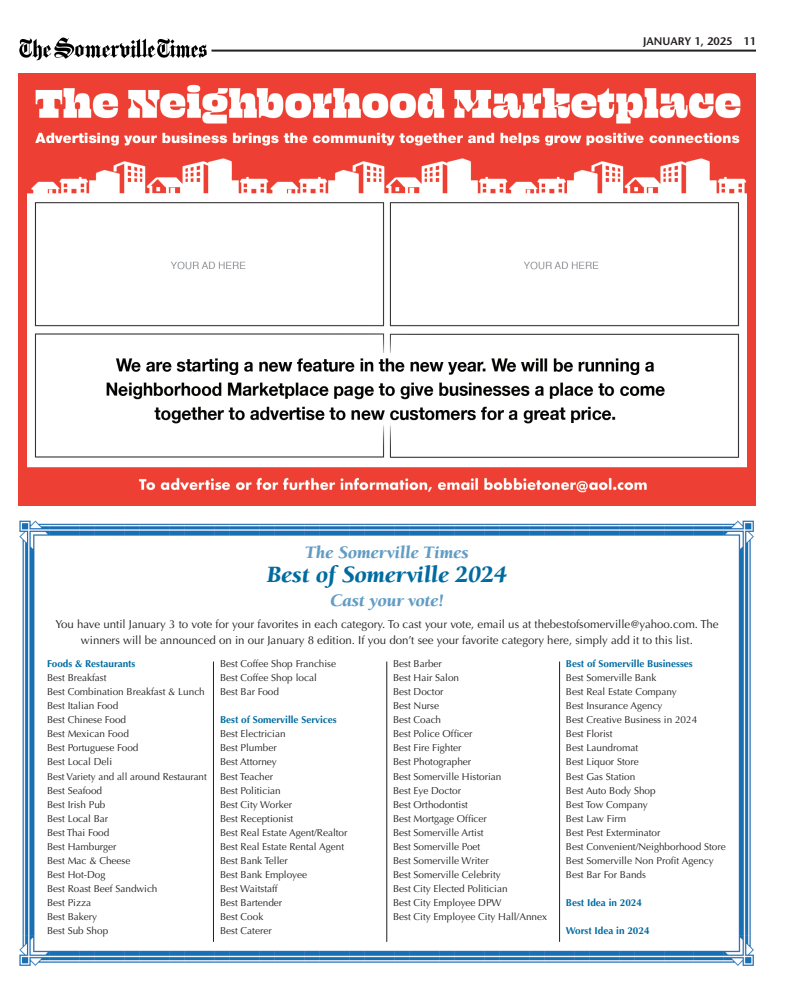
<style>
.page{position:relative;width:792px;height:1008px;background:#fff}
.page>*{position:absolute;margin:0;border:0;box-sizing:border-box;transform-origin:0 0}
.Listings_Venue{font:italic 900 24px "Berkeley Std";color:#006ba1}
.Listings_Venue-2{font:italic 900 18px "Berkeley Std";color:#639cc4}
.Listings_Venue-3{font:11.5px/16px "Optima LT Std";color:#231f20;text-align:center}
.Folio{font:600 11px "Stone Sans Std";color:#231f20}
.Listings_Venue-4{font:10px "Optima LT Std";color:#231f20}
.Listings_Venue-5{font:700 10px "Optima LT Std";color:#006ba1}
.s1{color:#fff}
</style>
<div class="page">
<hr style="left:212px;top:50px;width:544px;height:2px;background:#231f20">
<img style="left:19px;top:37px;width:188px;height:24px">
<img style="left:19px;top:520px;width:735px;height:446px">
<hr style="left:213px;top:662px;width:1px;height:280px;background:#231f20">
<hr style="left:386px;top:662px;width:1px;height:280px;background:#231f20">
<hr style="left:559px;top:662px;width:1px;height:280px;background:#231f20">
<img style="left:18px;top:74px;width:738px;height:432px">
<p class="Folio" style="left:643px;top:34px;width:114px">JANUARY 1, 2025<span class="s1">••</span>11</p>
<p class="Listings_Venue-2" style="left:305px;top:543px;width:165px">The Somerville Times</p>
<p class="Listings_Venue" style="left:267px;top:562px;width:242px">Best of Somerville 2024</p>
<p class="Listings_Venue-2" style="left:330px;top:591px;width:115px">Cast your vote!</p>
<p class="Listings_Venue-3" style="left:56px;top:617px;width:664px">You have until January 3 to vote for your favorites in each category. To cast your vote, email us at thebestofsomerville@yahoo.com. The winners will be announced on in our January 8 edition. If you don’t see your favorite category here, simply add it to this list.</p>
<p class="Listings_Venue-5" style="left:47px;top:658px;width:90px">Foods &amp; Restaurants</p>
<p class="Listings_Venue-4" style="left:47px;top:672px;width:61px">Best Breakfast</p>
<p class="Listings_Venue-4" style="left:47px;top:686px;width:159px">Best Combination Breakfast &amp; Lunch</p>
<p class="Listings_Venue-4" style="left:47px;top:700px;width:73px">Best Italian Food</p>
<p class="Listings_Venue-4" style="left:47px;top:714px;width:81px">Best Chinese Food</p>
<p class="Listings_Venue-4" style="left:47px;top:728px;width:83px">Best Mexican Food</p>
<p class="Listings_Venue-4" style="left:47px;top:742px;width:93px">Best Portuguese Food</p>
<p class="Listings_Venue-4" style="left:47px;top:756px;width:67px">Best Local Deli</p>
<p class="Listings_Venue-4" style="left:47px;top:770px;width:161px">Best Variety and all around Restaurant</p>
<p class="Listings_Venue-4" style="left:47px;top:784px;width:57px">Best Seafood</p>
<p class="Listings_Venue-4" style="left:47px;top:798px;width:60px">Best Irish Pub</p>
<p class="Listings_Venue-4" style="left:47px;top:813px;width:63px">Best Local Bar</p>
<p class="Listings_Venue-4" style="left:47px;top:827px;width:64px">Best Thai Food</p>
<p class="Listings_Venue-4" style="left:47px;top:841px;width:71px">Best Hamburger</p>
<p class="Listings_Venue-4" style="left:47px;top:855px;width:85px">Best Mac &amp; Cheese</p>
<p class="Listings_Venue-4" style="left:47px;top:869px;width:60px">Best Hot-Dog</p>
<p class="Listings_Venue-4" style="left:47px;top:883px;width:112px">Best Roast Beef Sandwich</p>
<p class="Listings_Venue-4" style="left:47px;top:897px;width:45px">Best Pizza</p>
<p class="Listings_Venue-4" style="left:47px;top:911px;width:52px">Best Bakery</p>
<p class="Listings_Venue-4" style="left:47px;top:925px;width:63px">Best Sub Shop</p>
<p class="Listings_Venue-4" style="left:220px;top:658px;width:118px">Best Coffee Shop Franchise</p>
<p class="Listings_Venue-4" style="left:220px;top:672px;width:98px">Best Coffee Shop local</p>
<p class="Listings_Venue-4" style="left:220px;top:686px;width:61px">Best Bar Food</p>
<p class="Listings_Venue-5" style="left:220px;top:714px;width:118px">Best of Somerville Services</p>
<p class="Listings_Venue-4" style="left:220px;top:728px;width:67px">Best Electrician</p>
<p class="Listings_Venue-4" style="left:220px;top:742px;width:58px">Best Plumber</p>
<p class="Listings_Venue-4" style="left:220px;top:756px;width:58px">Best Attorney</p>
<p class="Listings_Venue-4" style="left:220px;top:770px;width:55px">Best Teacher</p>
<p class="Listings_Venue-4" style="left:220px;top:784px;width:62px">Best Politician</p>
<p class="Listings_Venue-4" style="left:220px;top:798px;width:74px">Best City Worker</p>
<p class="Listings_Venue-4" style="left:220px;top:813px;width:75px">Best Receptionist</p>
<p class="Listings_Venue-4" style="left:220px;top:827px;width:129px">Best Real Estate Agent/Realtor</p>
<p class="Listings_Venue-4" style="left:220px;top:841px;width:126px">Best Real Estate Rental Agent</p>
<p class="Listings_Venue-4" style="left:220px;top:855px;width:69px">Best Bank Teller</p>
<p class="Listings_Venue-4" style="left:220px;top:869px;width:88px">Best Bank Employee</p>
<p class="Listings_Venue-4" style="left:220px;top:883px;width:59px">Best Waitstaff</p>
<p class="Listings_Venue-4" style="left:220px;top:897px;width:64px">Best Bartender</p>
<p class="Listings_Venue-4" style="left:220px;top:911px;width:45px">Best Cook</p>
<p class="Listings_Venue-4" style="left:220px;top:925px;width:53px">Best Caterer</p>
<p class="Listings_Venue-5" style="left:566px;top:658px;width:128px">Best of Somerville Businesses</p>
<p class="Listings_Venue-4" style="left:566px;top:672px;width:92px">Best Somerville Bank</p>
<p class="Listings_Venue-4" style="left:566px;top:686px;width:112px">Best Real Estate Company</p>
<p class="Listings_Venue-4" style="left:566px;top:700px;width:98px">Best Insurance Agency</p>
<p class="Listings_Venue-4" style="left:566px;top:714px;width:133px">Best Creative Business in 2024</p>
<p class="Listings_Venue-4" style="left:566px;top:728px;width:48px">Best Florist</p>
<p class="Listings_Venue-4" style="left:566px;top:742px;width:74px">Best Laundromat</p>
<p class="Listings_Venue-4" style="left:566px;top:756px;width:74px">Best Liquor Store</p>
<p class="Listings_Venue-4" style="left:566px;top:770px;width:71px">Best Gas Station</p>
<p class="Listings_Venue-4" style="left:566px;top:784px;width:91px">Best Auto Body Shop</p>
<p class="Listings_Venue-4" style="left:566px;top:798px;width:83px">Best Tow Company</p>
<p class="Listings_Venue-4" style="left:566px;top:813px;width:62px">Best Law Firm</p>
<p class="Listings_Venue-4" style="left:566px;top:827px;width:96px">Best Pest Exterminator</p>
<p class="Listings_Venue-4" style="left:566px;top:841px;width:161px">Best Convenient/Neighborhood Store</p>
<p class="Listings_Venue-4" style="left:566px;top:855px;width:149px">Best Somerville Non Profit Agency</p>
<p class="Listings_Venue-4" style="left:566px;top:869px;width:82px">Best Bar For Bands</p>
<p class="Listings_Venue-5" style="left:566px;top:897px;width:78px">Best Idea in 2024</p>
<p class="Listings_Venue-5" style="left:566px;top:925px;width:85px">Worst Idea in 2024</p>
<p class="Listings_Venue-4" style="left:393px;top:658px;width:50px">Best Barber</p>
<p class="Listings_Venue-4" style="left:393px;top:672px;width:68px">Best Hair Salon</p>
<p class="Listings_Venue-4" style="left:393px;top:686px;width:52px">Best Doctor</p>
<p class="Listings_Venue-4" style="left:393px;top:700px;width:48px">Best Nurse</p>
<p class="Listings_Venue-4" style="left:393px;top:714px;width:50px">Best Coach</p>
<p class="Listings_Venue-4" style="left:393px;top:728px;width:81px">Best Police Officer</p>
<p class="Listings_Venue-4" style="left:393px;top:742px;width:70px">Best Fire Fighter</p>
<p class="Listings_Venue-4" style="left:393px;top:756px;width:80px">Best Photographer</p>
<p class="Listings_Venue-4" style="left:393px;top:770px;width:110px">Best Somerville Historian</p>
<p class="Listings_Venue-4" style="left:393px;top:784px;width:70px">Best Eye Doctor</p>
<p class="Listings_Venue-4" style="left:393px;top:798px;width:77px">Best Orthodontist</p>
<p class="Listings_Venue-4" style="left:393px;top:813px;width:95px">Best Mortgage Officer</p>
<p class="Listings_Venue-4" style="left:393px;top:827px;width:92px">Best Somerville Artist</p>
<p class="Listings_Venue-4" style="left:393px;top:841px;width:89px">Best Somerville Poet</p>
<p class="Listings_Venue-4" style="left:393px;top:855px;width:97px">Best Somerville Writer</p>
<p class="Listings_Venue-4" style="left:393px;top:869px;width:109px">Best Somerville Celebrity</p>
<p class="Listings_Venue-4" style="left:393px;top:883px;width:116px">Best City Elected Politician</p>
<p class="Listings_Venue-4" style="left:393px;top:897px;width:110px">Best City Employee DPW</p>
<p class="Listings_Venue-4" style="left:393px;top:911px;width:156px">Best City Employee City Hall/Annex</p>
</div>
